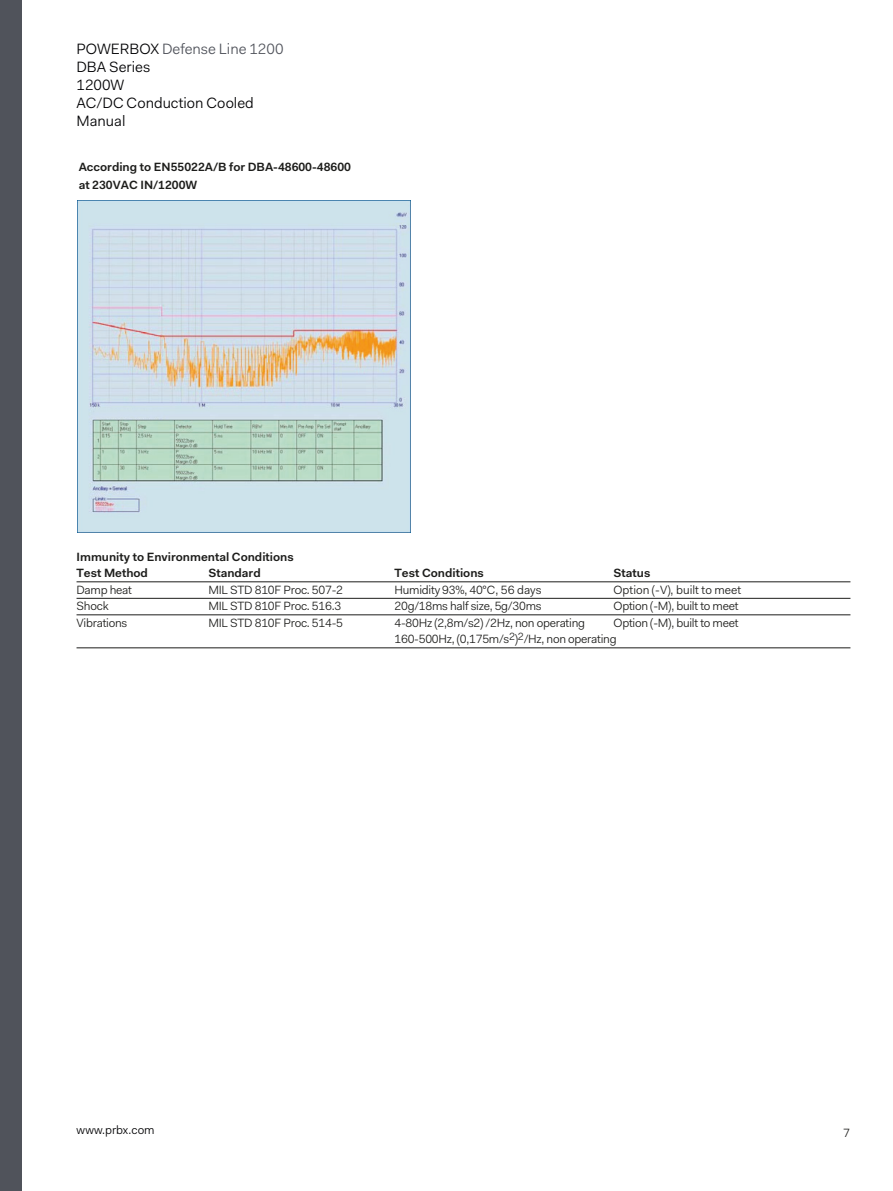
<style>
.page{position:relative;width:893px;height:1191px;background:#fff}
.page>*{position:absolute;margin:0;border:0;box-sizing:border-box;transform-origin:0 0}
.t1{font:15px/18px "Fakt Pro Blond";color:#020204}
.t2{font:12px/16.5px "Fakt Pro Blond";letter-spacing:-.02em;color:#1d1d1b}
.t3{font:600 12px/16.5px "Fakt Pro";color:#1d1d1b}
.t4{font:12px "Fakt Pro Blond";color:#1d1d1b}
.t5{font:12px "Fakt Pro Blond";color:#020204}
.s1{color:#50535b}
</style>
<div class="page">
<div style="left:0;top:0;width:21px;height:1191px;background:#50535b"></div>
<hr style="left:77px;top:581px;width:773px;height:1px;background:#1d1d1b">
<hr style="left:77px;top:598px;width:773px;height:1px;background:#1d1d1b">
<hr style="left:77px;top:614px;width:773px;height:1px;background:#1d1d1b">
<hr style="left:77px;top:647px;width:773px;height:1px;background:#1d1d1b">
<img style="left:78px;top:201px;width:333px;height:331px">
<p class="t1" style="left:77px;top:40px;width:208px">POWERBOX <span class="s1">Defense Line 1200<br></span>DBA Series<br>1200W<br>AC/DC Conduction Cooled<br>Manual</p>
<p class="t3" style="left:79px;top:157px;width:274px;line-height:18px">According to EN55022A/B for DBA-48600-48600 at 230VAC IN/1200W</p>
<p class="t3" style="left:77px;top:548px;width:219px">Immunity to Environmental Conditions<br>Test Method</p>
<p class="t3" style="left:208px;top:565px;width:54px">Standard</p>
<p class="t3" style="left:395px;top:565px;width:91px">Test Conditions</p>
<p class="t3" style="left:614px;top:565px;width:38px">Status</p>
<p class="t2" style="left:77px;top:581px;width:57px">Damp heat</p>
<p class="t2" style="left:208px;top:581px;width:136px">MIL STD 810F Proc. 507-2</p>
<p class="t2" style="left:395px;top:581px;width:148px">Humidity 93%, 40°C, 56 days</p>
<p class="t4" style="left:614px;top:582px;width:129px">Option (-V), built to meet</p>
<p class="t2" style="left:77px;top:598px;width:34px">Shock</p>
<p class="t2" style="left:208px;top:598px;width:134px">MIL STD 810F Proc. 516.3</p>
<p class="t2" style="left:395px;top:598px;width:148px">20g/18ms half size, 5g/30ms</p>
<p class="t2" style="left:614px;top:598px;width:126px">Option (-M), built to meet</p>
<p class="t2" style="left:77px;top:614px;width:52px">Vibrations</p>
<p class="t2" style="left:208px;top:614px;width:136px">MIL STD 810F Proc. 514-5</p>
<p class="t2" style="left:395px;top:614px;width:192px">4-80Hz (2,8m/s2) /2Hz, non operating</p>
<p class="t2" style="left:395px;top:614px;width:345px;text-indent:219px">Option (-M), built to meet<br>160-500Hz, (0,175m/s<sup>2</sup>)<sup>2</sup>/Hz, non operating</p>
<p class="t5" style="left:77px;top:1122px;width:80px">www.prbx.com</p>
<p class="t2" style="left:843px;top:1124px;width:8px">7</p>
</div>
